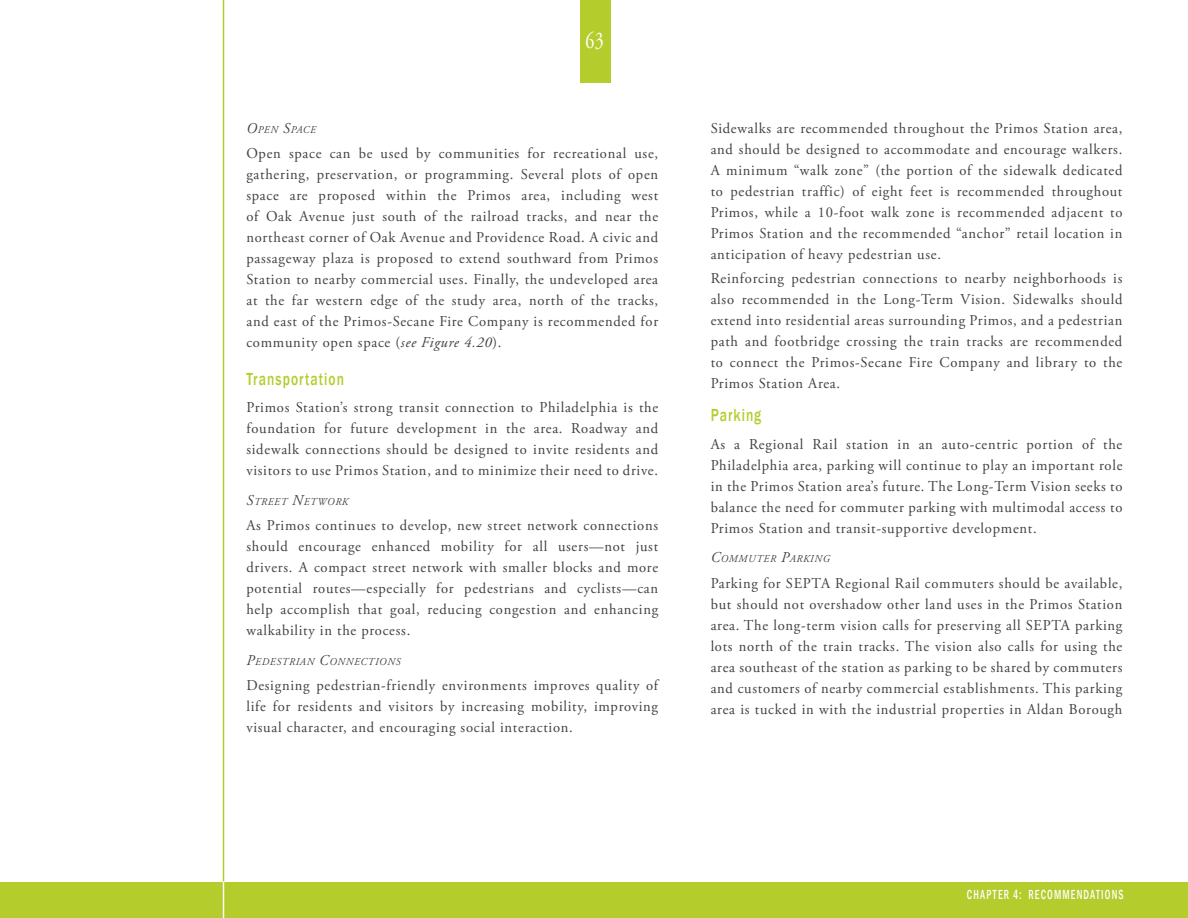
<style>
.page{position:relative;width:1188px;height:918px;background:#fff}
.page>*{position:absolute;margin:0;border:0;box-sizing:border-box;transform-origin:0 0}
.t1{font:24px "Adobe Garamond Pro";color:#fff;scale:.75 1}
.Body_Copy{font:500 18px "Franklin Gothic";letter-spacing:.075em;color:#b5cc2d;scale:.75 1}
.Body_Copy-2{font:15px/21px "Adobe Garamond Pro";letter-spacing:.05em;color:#414042;text-align:justify}
.t2{font:500 condensed 13.5px "Franklin Gothic";letter-spacing:.115em;color:#fff;scale:.75 1}
.Body_Copy-3{font:italic 10.5px "Adobe Garamond Pro";letter-spacing:.07em;color:#414042}
.s1{font-size:15px}
.s2{font-style:italic}
</style>
<div class="page">
<div style="left:0;top:882px;width:1188px;height:36px;background:#b5cc2d"></div>
<div style="left:580px;top:0;width:30px;height:83px;background:#b5cc2d"></div>
<hr style="left:223px;top:0;width:1px;height:882px;background:#b5cc2d">
<hr style="left:223px;top:882px;width:1px;height:36px;background:#fff">
<h1 class="t1" style="left:585px;top:26px;width:26px">63</h1>
<p class="Body_Copy-3" style="left:246px;top:123px;width:71px"><span class="s1">O</span>PEN <span class="s1">S</span>PACE</p>
<p class="Body_Copy-2" style="left:246px;top:144px;width:413px">Open space can be used by communities for recreational use, gathering, preservation, or programming. Several plots of open space are proposed within the Primos area, including west of Oak Avenue just south of the railroad tracks, and near the northeast corner of Oak Avenue and Providence Road. A civic and passageway plaza is proposed to extend southward from Primos Station to nearby commercial uses. Finally, the undeveloped area at the far western edge of the study area, north of the tracks, and east of the Primos-Secane Fire Company is recommended for community open space (<span class="s2">see Figure 4.20</span>).</p>
<p class="Body_Copy" style="left:246px;top:368px;width:132px">Transportation</p>
<p class="Body_Copy-2" style="left:246px;top:398px;width:413px">Primos Station’s strong transit connection to Philadelphia is the foundation for future development in the area. Roadway and sidewalk connections should be designed to invite residents and visitors to use Primos Station, and to minimize their need to drive.</p>
<p class="Body_Copy-3" style="left:246px;top:495px;width:103px"><span class="s1">S</span>TREET <span class="s1">N</span>ETWORK</p>
<p class="Body_Copy-2" style="left:246px;top:516px;width:413px">As Primos continues to develop, new street network connections should encourage enhanced mobility for all users—not just drivers. A compact street network with smaller blocks and more potential routes—especially for pedestrians and cyclists—can help accomplish that goal, reducing congestion and enhancing walkability in the process.</p>
<p class="Body_Copy-3" style="left:246px;top:655px;width:156px"><span class="s1">P</span>EDESTRIAN <span class="s1">C</span>ONNECTIONS</p>
<p class="Body_Copy-2" style="left:246px;top:676px;width:413px">Designing pedestrian-friendly environments improves quality of life for residents and visitors by increasing mobility, improving visual character, and encouraging social interaction.</p>
<p class="Body_Copy-2" style="left:711px;top:118px;width:413px">Sidewalks are recommended throughout the Primos Station area, and should be designed to accommodate and encourage walkers.<br>A minimum “walk zone” (the portion of the sidewalk dedicated to pedestrian traffic) of eight feet is recommended throughout Primos, while a 10-foot walk zone is recommended adjacent to Primos Station and the recommended “anchor” retail location in anticipation of heavy pedestrian use.</p>
<p class="Body_Copy-2" style="left:711px;top:268px;width:413px">Reinforcing pedestrian connections to nearby neighborhoods is also recommended in the Long-Term Vision. Sidewalks should extend into residential areas surrounding Primos, and a pedestrian path and footbridge crossing the train tracks are recommended to connect the Primos-Secane Fire Company and library to the Primos Station Area.</p>
<p class="Body_Copy" style="left:711px;top:404px;width:69px">Parking</p>
<p class="Body_Copy-2" style="left:711px;top:434px;width:413px">As a Regional Rail station in an auto-centric portion of the Philadelphia area, parking will continue to play an important role in the Primos Station area’s future. The Long-Term Vision seeks to balance the need for commuter parking with multimodal access to Primos Station and transit-supportive development.</p>
<p class="Body_Copy-3" style="left:711px;top:553px;width:21px"><span class="s1">C</span>OMM</p>
<p class="Body_Copy-3" style="left:748px;top:553px;width:83px">UTER <span class="s1">P</span>ARKING</p>
<p class="Body_Copy-2" style="left:711px;top:573px;width:413px">Parking for SEPTA Regional Rail commuters should be available, but should not overshadow other land uses in the Primos Station area. The long-term vision calls for preserving all SEPTA parking lots north of the train tracks. The vision also calls for using the area southeast of the station as parking to be shared by commuters and customers of nearby commercial establishments. This parking area is tucked in with the industrial properties in Aldan Borough</p>
<p class="t2" style="left:967px;top:885px;width:210px">CHAPTER 4: RECOMMENDATIONS</p>
</div>
